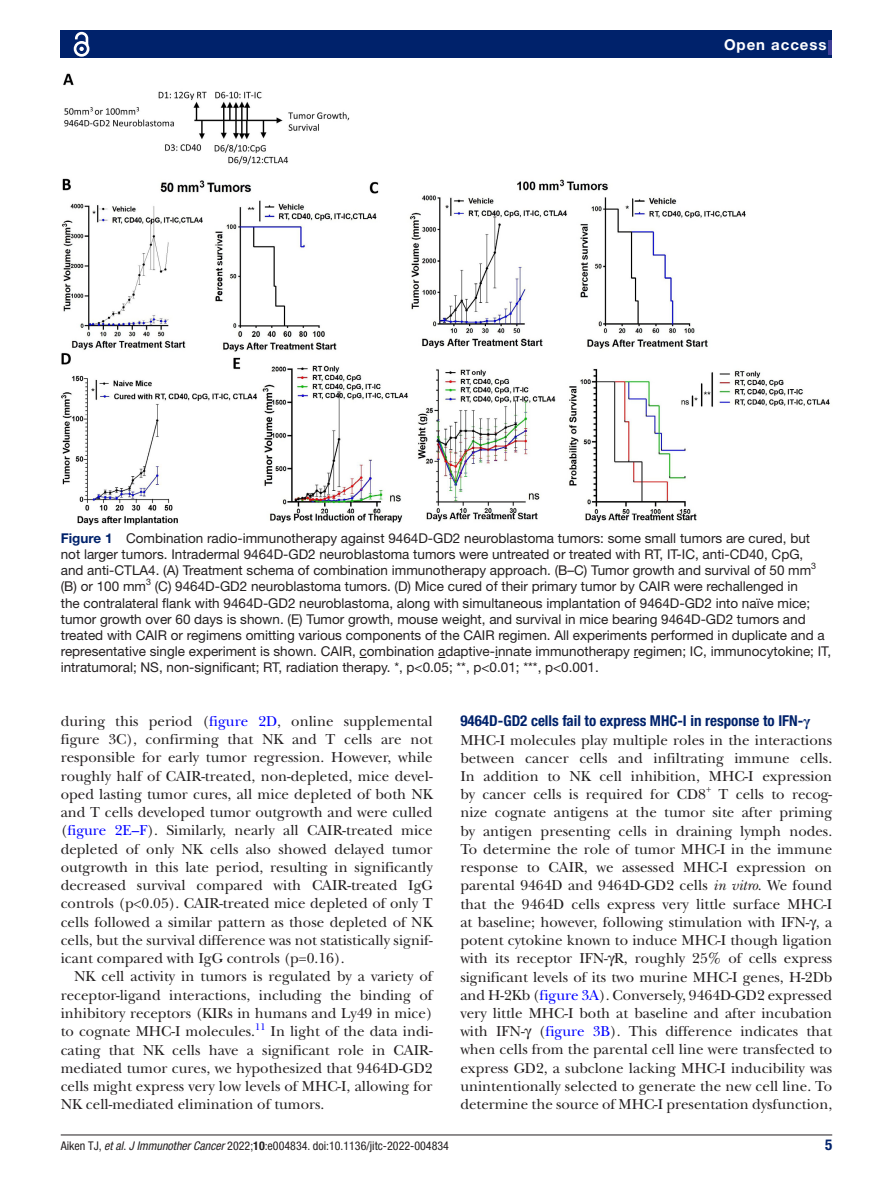
<style>
.page{position:relative;width:893px;height:1191px;background:#fff}
.page>*{position:absolute;margin:0;border:0;box-sizing:border-box;transform-origin:0 0}
.t1{font:15px/18.3px "New Baskerville";color:#231f20;text-align:justify}
.t2{font:700 condensed 15px "Helvetica Neue LT Std";color:#00226b}
.t3{font:700 15px "Helvetica Neue LT Std";letter-spacing:.065em;color:#fff}
.t4{font:13.5px/16.2px "Helvetica Neue LT Std";color:#231f20}
.t5{font:condensed 12px "Helvetica Neue LT Std";color:#231f20}
.t6{font:9.9px "New Baskerville";color:#231f20}
.t7{font:9px "Helvetica Neue LT Std";color:#231f20}
.s1{font-weight:700;color:#00226b}
.s2{color:#00f}
.s3{font-family:"Times New Roman";font-stretch:normal}
.s4{font-style:italic}
.s5{font-weight:700}
</style>
<div class="page">
<hr style="left:61px;top:1134px;width:771px;height:1px;background:#231f20">
<div style="left:61px;top:31px;width:771px;height:27px;background:#00226b"></div>
<hr style="left:828px;top:40px;width:4px;height:15px;background:#414099">
<svg style="left:73px;top:31px;width:17px;height:26px"></svg>
<img style="left:61px;top:73px;width:769px;height:452px">
<p class="t3" style="left:724px;top:35px;width:104px">Open access</p>
<p class="t4" style="left:61px;top:529px;width:752px"><span class="s1">Figure 1</span> Combination radio-immunotherapy against 9464D-GD2 neuroblastoma tumors: some small tumors are cured, but not larger tumors. Intradermal 9464D-GD2 neuroblastoma tumors were untreated or treated with RT, IT-IC, anti-CD40, CpG, and anti-CTLA4. (A) Treatment schema of combination immunotherapy approach. (B–C) Tumor growth and survival of 50 mm</p>
<p class="t7" style="left:811px;top:560px;width:6px">3</p>
<p class="t4" style="left:61px;top:578px;width:772px">(B) or 100 mm<sup>3</sup> (C) 9464D-GD2 neuroblastoma tumors. (D) Mice cured of their primary tumor by CAIR were rechallenged in<br>the contralateral flank with 9464D-GD2 neuroblastoma, along with simultaneous implantation of 9464D-GD2 into naïve mice; tumor growth over 60 days is shown. (E) Tumor growth, mouse weight, and survival in mice bearing 9464D-GD2 tumors and treated with CAIR or regimens omitting various components of the CAIR regimen. All experiments performed in duplicate and a representative single experiment is shown. CAIR, combination adaptive-innate immunotherapy regimen; IC, immunocytokine; IT, intratumoral; NS, non-significant; RT, radiation therapy. *, p&lt;0.05; **, p&lt;0.01; ***, p&lt;0.001.</p>
<p class="t1" style="left:61px;top:712px;width:373px">during this period (<span class="s2">figure 2D</span>, online supplemental figure 3C), confirming that NK and T cells are not responsible for early tumor regression. However, while roughly half of CAIR-treated, non-depleted, mice devel&shy;oped lasting tumor cures, all mice depleted of both NK and T cells developed tumor outgrowth and were culled (<span class="s2">figure 2E–F</span>). Similarly, nearly all CAIR-treated mice depleted of only NK cells also showed delayed tumor outgrowth in this late period, resulting in significantly decreased survival compared with CAIR-treated IgG controls (p&lt;0.05). CAIR-treated mice depleted of only T cells followed a similar pattern as those depleted of NK cells, but the survival difference was not statistically signif&shy;icant compared with IgG controls (p=0.16).</p>
<p class="t1" style="left:61px;top:967px;width:373px;text-indent:14px">NK cell activity in tumors is regulated by a variety of receptor-ligand interactions, including the binding of inhibitory receptors (KIRs in humans and Ly49 in mice) to cognate MHC-I molecules.<sup>11</sup> In light of the data indi&shy;cating that NK cells have a significant role in CAIR&shy;mediated tumor cures, we hypothesized that 9464D-GD2 cells might express very low levels of MHC-I, allowing for NK cell-mediated elimination of tumors.</p>
<p class="t2" style="left:460px;top:712px;width:351px">9464D-GD2 cells fail to express MHC-I in response to IFN-<span class="s3">γ</span></p>
<p class="t1" style="left:460px;top:730px;width:373px">MHC-I molecules play multiple roles in the interactions between cancer cells and infiltrating immune cells.<br>In addition to NK cell inhibition, MHC-I expression by cancer cells is required for CD8</p>
<p class="t6" style="left:706px;top:783px;width:7px">+</p>
<p class="t1" style="left:460px;top:785px;width:373px;text-indent:258px">T cells to recog&shy;nize cognate antigens at the tumor site after priming by antigen presenting cells in draining lymph nodes.<br>To determine the role of tumor MHC-I in the immune response to CAIR, we assessed MHC-I expression on parental 9464D and 9464D-GD2 cells <span class="s4">in vitro</span>. We found that the 9464D cells express very little surface MHC-I at baseline; however, following stimulation with IFN- , a potent cytokine known to induce MHC-I though ligation with its receptor IFN- R, roughly 25% of cells express significant levels of its two murine MHC-I genes, H-2Db and H-2Kb (<span class="s2">figure 3A</span>). Conversely, 9464D-GD2 expressed very little MHC-I both at baseline and after incubation with IFN- (<span class="s2">figure 3B</span>). This difference indicates that when cells from the parental cell line were transfected to express GD2, a subclone lacking MHC-I inducibility was unintentionally selected to generate the new cell line. To determine the source of MHC-I presentation dysfunction,</p>
<p class="t5" style="left:61px;top:1138px;width:390px">Aiken TJ, <span class="s4">et al</span>. <span class="s4">J Immunother Cancer</span> 2022;<span class="s5">10</span>:e004834. doi:10.1136/jitc-2022-004834</p>
<p class="t2" style="left:825px;top:1135px;width:9px">5</p>
</div>
